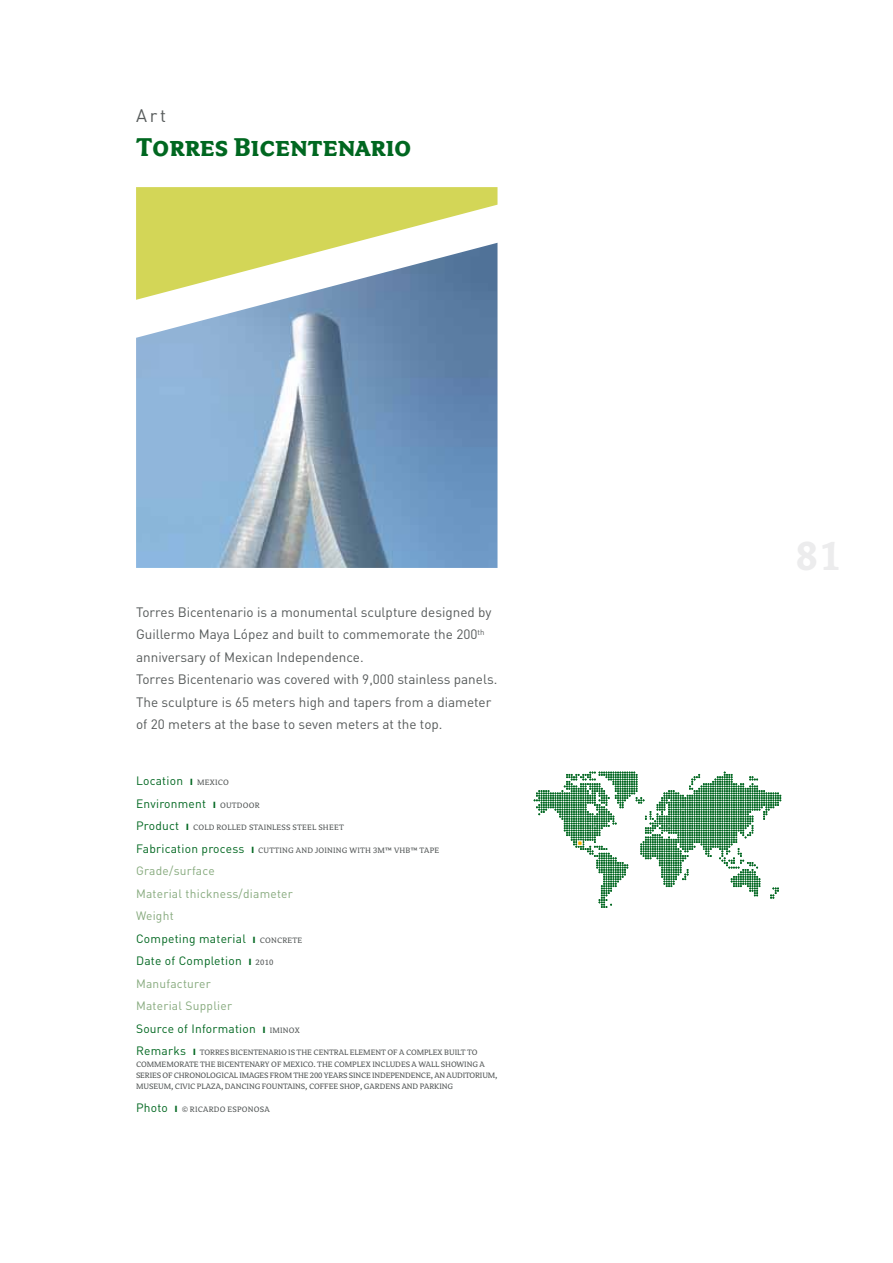
<style>
.page{position:relative;width:893px;height:1263px;background:#fff}
.page>*{position:absolute;margin:0;border:0;box-sizing:border-box;transform-origin:0 0}
.t1{font:28.5px "Avance Bold Caps";color:#006720}
.t2{font:18px "DIN";color:#575b5b}
.t3{font:13.5px/22.5px "DIN";color:#575b5b}
.t4{font:12px/22.5px "DIN";letter-spacing:.02em;color:#87aa7e}
.t5{font:12px/22.5px "DIN";letter-spacing:.02em;color:#006720}
.t6{font:8.7px/11.2px "Avance Regular Caps";letter-spacing:-.01em;color:#575b5b}
.t7{font:8.7px "Avance Regular Caps";letter-spacing:.02em;color:#575b5b}
.s1{font-weight:700}
.s2{font-family:"Avance Regular Caps";font-size:8.7px;color:#575b5b}
.s3{font-family:"DIN";font-size:12px;color:#006720}
.s4{font-family:"DIN";font-weight:700;font-size:12px;color:#006720}
.s5{color:#006720}
.s6{font-weight:700;color:#006720}
</style>
<div class="page">
<img style="left:136px;top:300px;width:361px;height:268px">
<svg style="left:534px;top:772px;width:247px;height:136px"></svg>
<svg style="left:136px;top:187px;width:361px;height:113px"></svg>
<h2 class="t2" style="left:136px;top:105px;width:31px">Art</h2>
<h1 class="t1" style="left:136px;top:132px;width:277px">Torres Bicentenario</h1>
<p class="t3" style="left:136px;top:601px;width:363px">Torres Bicentenario is a monumental sculpture designed by Guillermo Maya López and built to commemorate the 200<sup>th </sup>anniversary of Mexican Independence.<br>Torres Bicentenario was covered with 9,000 stainless panels.<br>The sculpture is 65 meters high and tapers from a diameter of 20 meters at the base to seven meters at the top.</p>
<p class="t5" style="left:136px;top:770px;width:125px">Location <span class="s1">ı</span> <span class="s2">MEXICO<br></span>Environment <span class="s1">ı</span> <span class="s2">OUTDOOR</span></p>
<p class="t7" style="left:136px;top:823px;width:209px"><span class="s3">Product</span> <span class="s4">ı</span> COLD ROLLED STAINLESS STEEL SHEET</p>
<p class="t7" style="left:136px;top:846px;width:265px"><span class="s3">Fabrication process</span> <span class="s4">ı</span> CUTTING AND JOINING WITH 3M™ VHB</p>
<p class="t6" style="left:411px;top:845px;width:30px">™ TAPE</p>
<p class="t4" style="left:136px;top:860px;width:168px">Grade/surface<br>Material thickness/diameter<br>Weight<br><span class="s5">Competing material</span> <span class="s6">ı</span> <span class="s2">CONCRETE<br></span><span class="s5">Date of Completion</span> <span class="s6">ı</span> <span class="s2">2010<br></span>Manufacturer<br>Material Supplier<br><span class="s5">Source of Information</span> <span class="s6">ı</span> <span class="s2">IMINOX</span></p>
<p class="t6" style="left:136px;top:1047px;width:342px"><span class="s3">Remarks</span> <span class="s4">ı</span> TORRES BICENTENARIO IS THE CENTRAL ELEMENT OF A COMPLEX BUILT TO<br>COMM</p>
<p class="t6" style="left:136px;top:1058px;width:363px;text-indent:26px">EMORATE THE BICENTENARY OF MEXICO. THE COMPLEX INCLUDES A WALL SHOWING A<br>SERIES OF CHRONOLOGICAL IMAGES FROM THE 200 YEARS SINCE INDEPENDENCE, AN AUDITORIUM,<br>MUSEUM, CIVIC PLAZA, DANCING FOUNTAINS, COFFEE SHOP, GARDENS AND PARKING</p>
<p class="t7" style="left:136px;top:1104px;width:135px"><span class="s3">Photo</span> <span class="s4">ı</span> © RICARDO ESPONOSA</p>
</div>
